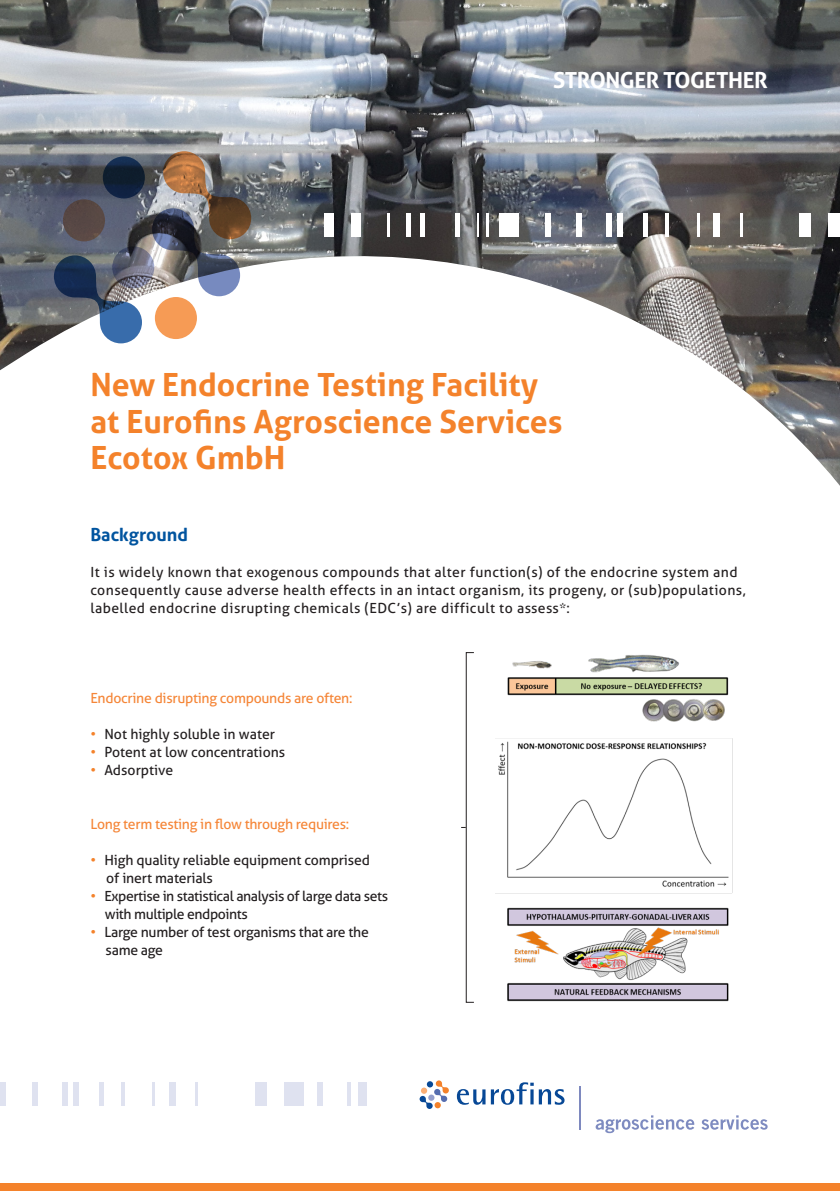
<style>
.page{position:relative;width:840px;height:1191px;background:#fff}
.page>*{position:absolute;margin:0;border:0;box-sizing:border-box;transform-origin:0 0}
.t1{font:700 32px "Aller";color:#f4822b}
.t2{font:700 22.2px "Aller";letter-spacing:-.02em;color:#fff}
.t3{font:700 18px "Aller";color:#01549f}
.t4{font:14px/18px "Aller";letter-spacing:.03em;color:#231f20}
.t5{font:14px "Aller";color:#231f20}
.t6{font:14px "Aller";letter-spacing:-.02em;color:#f58638}
.t7{font:14px "Aller";letter-spacing:-.03em;color:#231f20}
.t8{font:14px "Aller";letter-spacing:-.02em;color:#231f20}
.s1{color:#f4822b}
</style>
<div class="page">
<img style="left:0;top:0;width:839px;height:485px">
<div style="left:324px;top:214px;width:10px;height:23px;background:#fff"></div>
<div style="left:351px;top:214px;width:10px;height:23px;background:#fff"></div>
<hr style="left:420px;top:214px;width:4px;height:23px;background:#fff">
<div style="left:455px;top:214px;width:5px;height:23px;background:#fff"></div>
<hr style="left:477px;top:214px;width:2px;height:23px;background:#fff">
<hr style="left:486px;top:214px;width:2px;height:23px;background:#fff">
<div style="left:499px;top:214px;width:19px;height:23px;background:#fff"></div>
<div style="left:544px;top:214px;width:6px;height:23px;background:#fff"></div>
<div style="left:576px;top:214px;width:6px;height:23px;background:#fff"></div>
<div style="left:606px;top:214px;width:6px;height:23px;background:#fff"></div>
<div style="left:617px;top:214px;width:6px;height:23px;background:#fff"></div>
<hr style="left:643px;top:214px;width:4px;height:23px;background:#fff">
<hr style="left:665px;top:214px;width:3px;height:23px;background:#fff">
<hr style="left:696px;top:214px;width:3px;height:23px;background:#fff">
<div style="left:713px;top:214px;width:6px;height:23px;background:#fff"></div>
<hr style="left:739px;top:214px;width:3px;height:23px;background:#fff">
<div style="left:799px;top:214px;width:11px;height:23px;background:#fff"></div>
<div style="left:827px;top:214px;width:12px;height:23px;background:#fff"></div>
<hr style="left:386px;top:214px;width:3px;height:23px;background:#fff">
<hr style="left:407px;top:214px;width:4px;height:23px;background:#fff">
<svg style="left:112px;top:246px;width:42px;height:42px"></svg>
<svg style="left:54px;top:255px;width:88px;height:88px;background:#67768b"></svg>
<img style="left:152px;top:151px;width:99px;height:145px">
<div style="left:155px;top:297px;width:42px;height:42px;background:#f69b55;border-radius:50%"></div>
<div style="left:63px;top:199px;width:42px;height:42px;background:#584844;border-radius:50%"></div>
<svg style="left:103px;top:156px;width:42px;height:42px"></svg>
<svg style="left:419px;top:1080px;width:29px;height:29px"></svg>
<div style="left:420px;top:1087px;width:7px;height:6px;background:#faaf76;border-radius:50%"></div>
<div style="left:426px;top:1081px;width:7px;height:6px;background:#074896;border-radius:50%"></div>
<svg style="left:456px;top:1082px;width:108px;height:22px"></svg>
<hr style="left:579px;top:1085px;width:1px;height:44px;background:#7e89bf">
<svg style="left:595px;top:1115px;width:98px;height:18px"></svg>
<svg style="left:701px;top:1115px;width:66px;height:14px"></svg>
<img style="left:495px;top:654px;width:236px;height:348px">
<div style="left:465px;top:652px;width:9px;height:350px;border:1px solid #231f20"></div>
<div style="left:1px;top:1081px;width:5px;height:24px;background:#dfe2f0"></div>
<div style="left:32px;top:1081px;width:6px;height:24px;background:#dfe2f0"></div>
<div style="left:62px;top:1081px;width:6px;height:24px;background:#dfe2f0"></div>
<div style="left:73px;top:1081px;width:6px;height:24px;background:#dfe2f0"></div>
<hr style="left:99px;top:1081px;width:4px;height:24px;background:#dfe2f0">
<hr style="left:121px;top:1081px;width:3px;height:24px;background:#dfe2f0">
<hr style="left:152px;top:1081px;width:3px;height:24px;background:#dfe2f0">
<div style="left:169px;top:1081px;width:6px;height:24px;background:#dfe2f0"></div>
<hr style="left:195px;top:1081px;width:3px;height:24px;background:#dfe2f0">
<div style="left:255px;top:1081px;width:12px;height:24px;background:#dfe2f0"></div>
<div style="left:284px;top:1081px;width:19px;height:24px;background:#dfe2f0"></div>
<div style="left:317px;top:1081px;width:6px;height:24px;background:#dfe2f0"></div>
<svg style="left:347px;top:1082px;width:3px;height:23px"></svg>
<div style="left:358px;top:1081px;width:8px;height:24px;background:#dfe2f0"></div>
<div style="left:0;top:1183px;width:839px;height:8px;background:#f4822b"></div>
<p class="t2" style="left:552px;top:67px;width:216px">STRONGER TOGETHER</p>
<p class="t1" style="left:90px;top:365px;width:449px">New Endocrine Testing Facility</p>
<p class="t1" style="left:90px;top:401px;width:473px">at Eurofins Agroscience Services</p>
<p class="t1" style="left:90px;top:437px;width:196px">Ecotox GmbH</p>
<p class="t3" style="left:90px;top:523px;width:99px">Background</p>
<p class="t4" style="left:90px;top:563px;width:656px">It is widely known that exogenous compounds that alter function(s) of the endocrine system and consequently cause adverse health effects in an intact organism, its progeny, or (sub)populations, labelled endocrine disrupting chemicals (EDC’s) are difficult to assess*:</p>
<p class="t6" style="left:90px;top:689px;width:263px">Endocrine disrupting compounds are often:</p>
<p class="t5" style="left:90px;top:725px;width:186px"><span class="s1">•</span> Not highly soluble in water</p>
<p class="t5" style="left:90px;top:743px;width:196px"><span class="s1">•</span> Potent at low concentrations</p>
<p class="t5" style="left:90px;top:761px;width:84px"><span class="s1">•</span> Adsorptive</p>
<p class="t6" style="left:90px;top:815px;width:260px">Long term testing in flow through requires:</p>
<p class="t5" style="left:90px;top:851px;width:281px"><span class="s1">•</span> High quality reliable equipment comprised</p>
<p class="t5" style="left:106px;top:869px;width:108px">of inert materials</p>
<p class="t7" style="left:90px;top:887px;width:299px"><span class="s1">•</span> Expertise in statistical analysis of large data sets</p>
<p class="t7" style="left:105px;top:905px;width:144px">with multiple endpoints</p>
<p class="t8" style="left:90px;top:923px;width:280px"><span class="s1">•</span> Large number of test organisms that are the</p>
<p class="t5" style="left:106px;top:941px;width:59px">same age</p>
</div>
